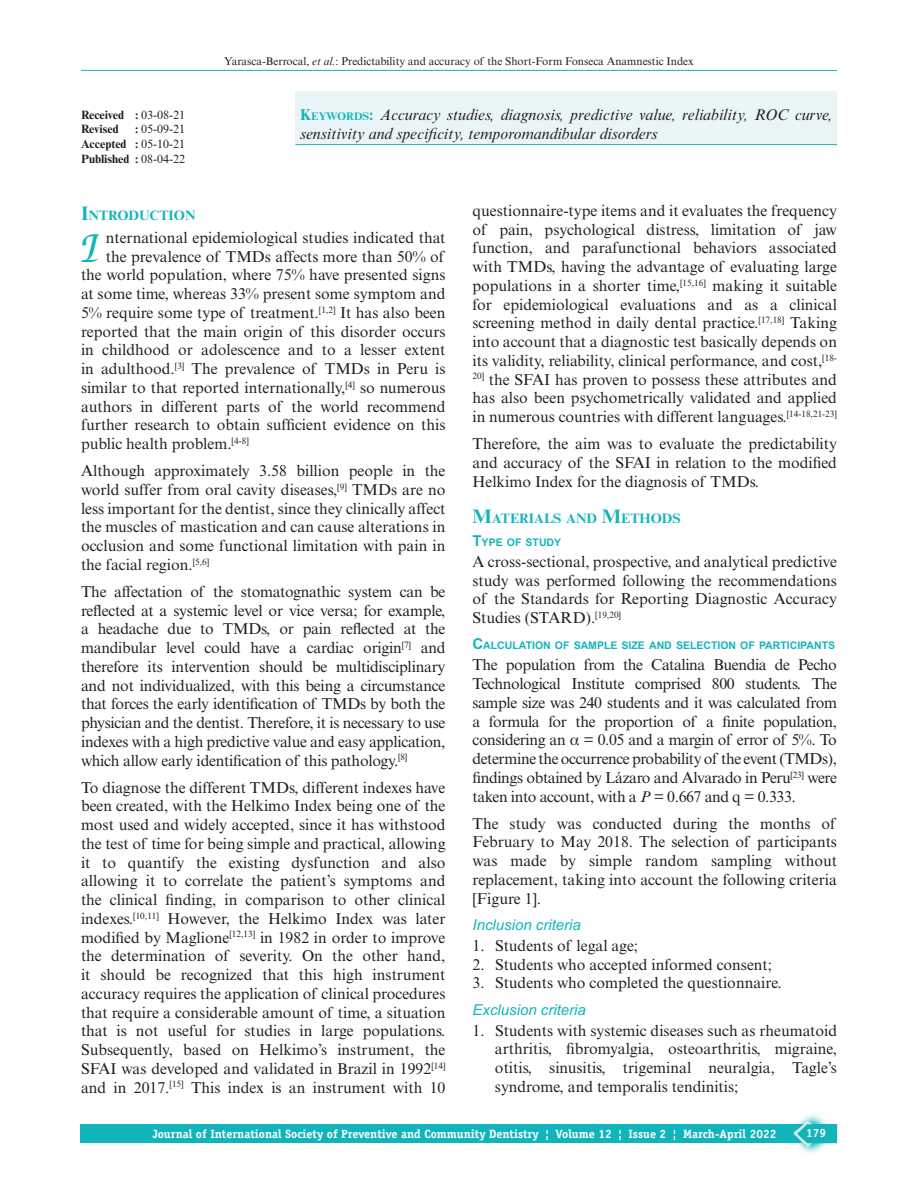
<style>
.page{position:relative;width:918px;height:1188px;background:#fff}
.page>*{position:absolute;margin:0;border:0;box-sizing:border-box;transform-origin:0 0}
.Text_First{font:italic 500 46.35px "Zapf Chancery IT Cby BT";color:#11b4bb}
.TextInd{font:15.75px/18.8px "Times New Roman MT Std";color:#231f20;text-align:justify}
.Text{font:15.75px/18.8px "Times New Roman MT Std";letter-spacing:-.025em;color:#231f20;text-align:justify}
.Text_First-2{font:15.75px "Times New Roman MT Std";color:#231f20}
.NList_dot_numeric1{font:15.75px/18.8px "Times New Roman MT Std";color:#231f20;text-align:justify}
.Keywords{font:italic 15.75px/18.8px "Times New Roman MT Std";color:#231f20}
.NList_dot_numeric2{font:15.75px "Times New Roman MT Std";color:#231f20}
.NList_dot_numeric{font:15.75px "Times New Roman MT Std";color:#231f20}
.HeadC{font:italic 15px "Arial MT Std";color:#11b4bb}
.HeadA{font:700 13.65px "Times New Roman MT Std";color:#11b4bb}
.HeadA_First{font:700 13.65px "Times New Roman MT Std";color:#11b4bb}
.t1{font:700 12px "Officina Serif Std";color:#fff}
.History{font:700 12px "Times New Roman MT Std";color:#231f20}
.History-2{font:12px "Times New Roman MT Std";color:#231f20}
.t2{font:11.25px "Times New Roman MT Std";color:#231f20}
.HeadB{font:700 10.5px "Arial MT Std";color:#11b4bb}
.HeadB_HeadA{font:700 10.5px "Arial MT Std";color:#11b4bb}
.s1{font-weight:400}
.s2{font-weight:700}
.s3{font-style:italic}
.s4{font-weight:700;font-style:normal;color:#11b4bb}
.s5{font-weight:700;font-style:normal;font-size:10.95px;color:#11b4bb}
.s6{font-size:19.5px}
.s7{font-size:15px}
.s8{font-family:"Gandhari Unicode"}
</style>
<div class="page">
<div style="left:81px;top:1124px;width:756px;height:19px;background:#11b4bb"></div>
<svg style="left:800px;top:1114px;width:24px;height:39px"></svg>
<svg style="left:793px;top:1120px;width:44px;height:27px"></svg>
<hr style="left:81px;top:70px;width:756px;height:1px;background:#11b4bb">
<div style="left:296px;top:91px;width:541px;height:54px;background:#eaf5f7"></div>
<hr style="left:296px;top:144px;width:541px;height:1px;background:#11b4bb">
<p class="History" style="left:81px;top:107px;width:106px">Received : <span class="s1">03-08-21</span></p>
<p class="History" style="left:81px;top:122px;width:39px">Revised</p>
<p class="History-2" style="left:135px;top:122px;width:52px"><span class="s2">:</span> 05-09-21</p>
<p class="History" style="left:81px;top:136px;width:106px">Accepted : <span class="s1">05-10-21</span></p>
<p class="History" style="left:81px;top:151px;width:106px">Published : <span class="s1">08-04-22</span></p>
<p class="t2" style="left:224px;top:54px;width:471px">Yarasca-Berrocal, <span class="s3">et al.</span>: Predictability and accuracy of the Short-Form Fonseca Anamnestic Index</p>
<p class="Keywords" style="left:300px;top:105px;width:534px"><span class="s4">K</span><span class="s5">EYWORDS</span><span class="s4">:</span> Accuracy studies, diagnosis, predictive value, reliability, ROC curve, sensitivity and specificity, temporomandibular disorders</p>
<p class="HeadA_First" style="left:81px;top:206px;width:116px"><span class="s6">I</span>NTRODUCTION</p>
<p class="Text_First" style="left:80px;top:222px;width:22px">I</p>
<p class="Text_First-2" style="left:106px;top:228px;width:341px">nternational epidemiological studies indicated that</p>
<p class="Text_First-2" style="left:106px;top:247px;width:340px">the prevalence of TMDs affects more than 50% of</p>
<p class="Text_First-2" style="left:81px;top:266px;width:366px">the world population, where 75% have presented signs</p>
<p class="Text_First-2" style="left:81px;top:285px;width:366px">at some time, whereas 33% present some symptom and</p>
<p class="Text_First-2" style="left:81px;top:303px;width:366px">5% require some type of treatment.<sup>[1,2]</sup> It has also been</p>
<p class="Text_First-2" style="left:81px;top:322px;width:366px">reported that the main origin of this disorder occurs</p>
<p class="Text_First-2" style="left:81px;top:341px;width:366px">in childhood or adolescence and to a lesser extent</p>
<p class="Text_First-2" style="left:81px;top:360px;width:366px">in adulthood.<sup>[3]</sup> The prevalence of TMDs in Peru is</p>
<p class="Text_First-2" style="left:81px;top:378px;width:366px">similar to that reported internationally,<sup>[4]</sup> so numerous</p>
<p class="Text_First-2" style="left:81px;top:397px;width:366px">authors in different parts of the world recommend</p>
<p class="Text_First-2" style="left:81px;top:416px;width:366px">further research to obtain sufficient evidence on this</p>
<p class="Text_First-2" style="left:81px;top:435px;width:169px">public health problem.<sup>[4-8]</sup></p>
<p class="TextInd" style="left:81px;top:461px;width:366px">Although approximately 3.58 billion people in the world suffer from oral cavity diseases,<sup>[9]</sup> TMDs are no less important for the dentist, since they clinically affect the muscles of mastication and can cause alterations in occlusion and some functional limitation with pain in the facial region.<sup>[5,6]</sup></p>
<p class="TextInd" style="left:81px;top:582px;width:366px">The affectation of the stomatognathic system can be reflected at a systemic level or vice versa; for example, a headache due to TMDs, or pain reflected at the mandibular level could have a cardiac origin<sup>[7]</sup> and therefore its intervention should be multidisciplinary and not individualized, with this being a circumstance that forces the early identification of TMDs by both the physician and the dentist. Therefore, it is necessary to use indexes with a high predictive value and easy application, which allow early identification of this pathology.<sup>[8]</sup></p>
<p class="TextInd" style="left:81px;top:778px;width:366px">To diagnose the different TMDs, different indexes have been created, with the Helkimo Index being one of the most used and widely accepted, since it has withstood the test of time for being simple and practical, allowing it to quantify the existing dysfunction and also allowing it to correlate the patient’s symptoms and the clinical finding, in comparison to other clinical indexes.<sup>[10,11]</sup> However, the Helkimo Index was later modified by Maglione<sup>[12,13]</sup> in 1982 in order to improve the determination of severity. On the other hand, it should be recognized that this high instrument accuracy requires the application of clinical procedures that require a considerable amount of time, a situation that is not useful for studies in large populations.<br>Subsequently, based on Helkimo’s instrument, the SFAI was developed and validated in Brazil in 1992<sup>[14] </sup>and in 2017.<sup>[15]</sup> This index is an instrument with 10</p>
<p class="TextInd" style="left:472px;top:201px;width:366px">questionnaire-type items and it evaluates the frequency of pain, psychological distress, limitation of jaw function, and parafunctional behaviors associated with TMDs, having the advantage of evaluating large populations in a shorter time,<sup>[15,16]</sup> making it suitable for epidemiological evaluations and as a clinical screening method in daily dental practice.<sup>[17,18]</sup> Taking into account that a diagnostic test basically depends on its validity, reliability, clinical performance, and cost,<sup>[18- 20]</sup> the SFAI has proven to possess these attributes and has also been psychometrically validated and applied in numerous countries with different languages.<sup>[14-18,21-23]</sup></p>
<p class="TextInd" style="left:472px;top:434px;width:366px">Therefore, the aim was to evaluate the predictability and accuracy of the SFAI in relation to the modified Helkimo Index for the diagnosis of TMDs.</p>
<p class="HeadA" style="left:472px;top:509px;width:210px"><span class="s6">M</span>ATERIALS AND <span class="s6">M</span>ETHODS</p>
<p class="HeadB_HeadA" style="left:472px;top:536px;width:90px"><span class="s7">T</span>YPE OF STUDY</p>
<p class="Text" style="left:472px;top:552px;width:366px">A cross-sectional, prospective, and analytical predictive study was performed following the recommendations of the Standards for Reporting Diagnostic Accuracy Studies (STARD).<sup>[19,20]</sup></p>
<p class="HeadB" style="left:472px;top:639px;width:364px"><span class="s7">C</span>ALCULATION OF SAMPLE SIZE AND SELECTION OF PARTICIPANTS</p>
<p class="Text" style="left:472px;top:656px;width:366px">The population from the Catalina Buendia de Pecho Technological Institute comprised 800 students. The sample size was 240 students and it was calculated from a formula for the proportion of a finite population, considering an <span class="s8">α</span> = 0.05 and a margin of error of 5%. To determine the occurrence probability of the event (TMDs), findings obtained by Lázaro and Alvarado in Peru<sup>[23]</sup> were taken into account, with a <span class="s3">P</span> = 0.667 and q = 0.333.</p>
<p class="TextInd" style="left:472px;top:814px;width:366px">The study was conducted during the months of February to May 2018. The selection of participants was made by simple random sampling without replacement, taking into account the following criteria [Figure 1].</p>
<p class="HeadC" style="left:472px;top:916px;width:110px">Inclusion criteria</p>
<p class="NList_dot_numeric1" style="left:472px;top:936px;width:167px">1. Students of legal age;</p>
<p class="NList_dot_numeric" style="left:472px;top:955px;width:301px">2. Students who accepted informed consent;</p>
<p class="NList_dot_numeric2" style="left:472px;top:974px;width:311px">3. Students who completed the questionnaire.</p>
<p class="HeadC" style="left:472px;top:1001px;width:115px">Exclusion criteria</p>
<p class="NList_dot_numeric1" style="left:495px;top:1021px;width:344px;text-indent:-22px">1. Students with systemic diseases such as rheumatoid arthritis, fibromyalgia, osteoarthritis, migraine, otitis, sinusitis, trigeminal neuralgia, Tagle’s syndrome, and temporalis tendinitis;</p>
<p class="t1" style="left:152px;top:1126px;width:626px">Journal of International Society of Preventive and Community Dentistry ¦ Volume 12 ¦ Issue 2 ¦ March-April 2022</p>
<p class="t1" style="left:806px;top:1126px;width:22px">179</p>
</div>
